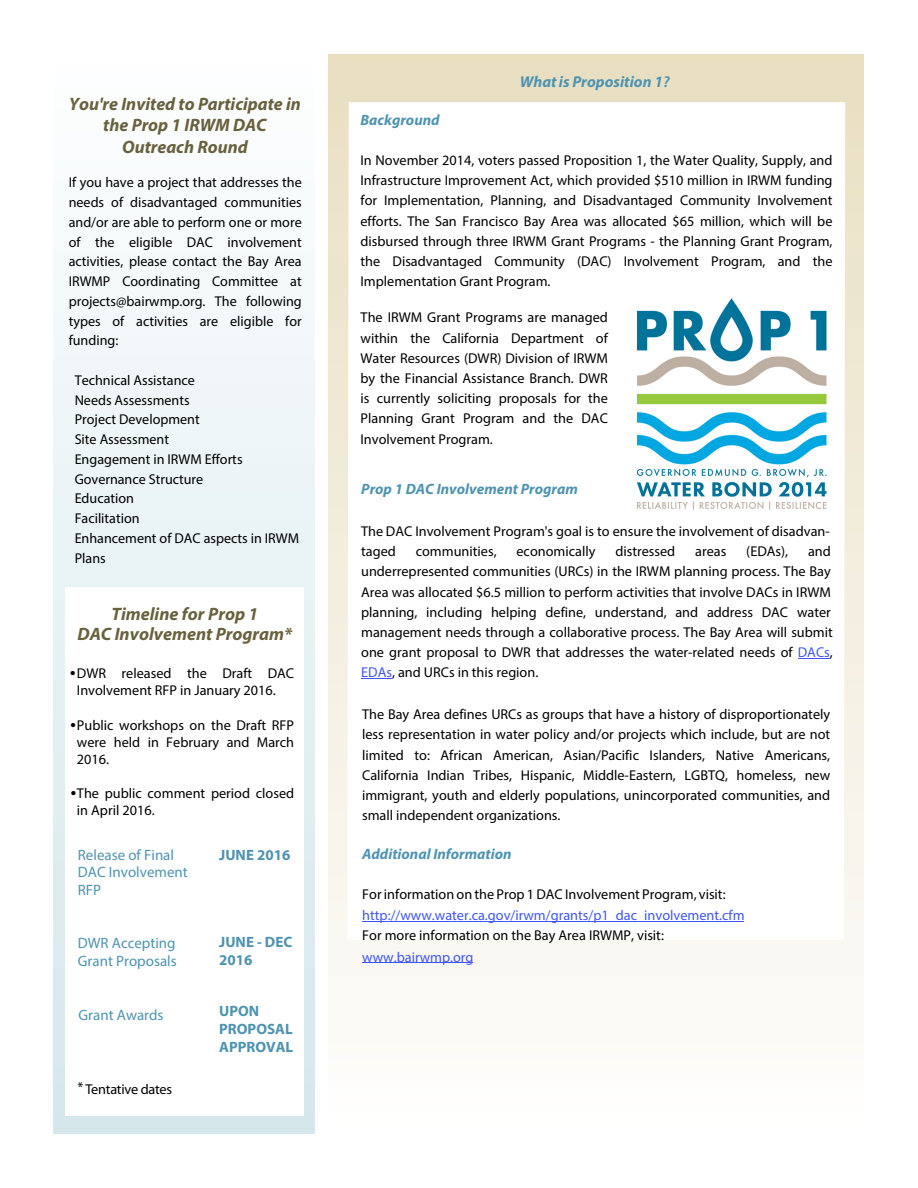
<style>
.page{position:relative;width:918px;height:1188px;background:#fff}
.page>*{position:absolute;margin:0;border:0;box-sizing:border-box;transform-origin:0 0}
.t1{font:italic 700 18px/21.6px "Myriad Pro";color:#68613e;text-align:center}
.t2{font:italic 700 15.75px "Myriad Pro";color:#4d93b2}
.t3{font:15px/17.4px "Myriad Pro";color:#4d93b2}
.t4{font:italic 700 15px "Myriad Pro";color:#4d93b2}
.t5{font:700 15px/18px "Myriad Pro";color:#4d93b2}
.t6{font:14.25px/19.8px "Myriad Pro";color:#000;text-align:justify}
.t7{font:14.25px "Myriad Pro";color:#4055ff}
.s1{font-weight:900;font-style:italic;font-size:15px}
.s2{font-weight:600}
.s3{color:#4055ff}
</style>
<div class="page">
<div style="left:54px;top:54px;width:261px;height:1080px;background:linear-gradient(to bottom,#fdfefe,#d5e7eb)"></div>
<div style="left:329px;top:54px;width:535px;height:1080px;background:linear-gradient(to bottom,#e8dfc2,#fefdfd)"></div>
<div style="left:65px;top:587px;width:239px;height:529px;background:#fff"></div>
<svg style="left:347px;top:102px;width:498px;height:838px"></svg>
<hr style="left:362px;top:679px;width:30px;height:1px;background:#4055ff">
<hr style="left:798px;top:658px;width:32px;height:1px;background:#4055ff">
<hr style="left:363px;top:963px;width:110px;height:1px;background:#4055ff">
<hr style="left:363px;top:921px;width:381px;height:1px;background:#4055ff">
<img style="left:628px;top:288px;width:207px;height:230px">
<p class="t1" style="left:69px;top:92px;width:233px">You're Invited to Participate in the Prop 1 IRWM DAC<br>Outreach Round</p>
<p class="t6" style="left:69px;top:173px;width:235px">If you have a project that addresses the needs of disadvantaged communities and/or are able to perform one or more of the eligible DAC involvement activities, please contact the Bay Area IRWMP Coordinating Committee at projects@bairwmp.org. The following types of activities are eligible for funding:</p>
<p class="t6" style="left:75px;top:370px;width:226px;text-align:left">Technical Assistance<br>Needs Assessments<br>Project Development<br>Site Assessment<br>Engagement in IRWM Efforts<br>Governance Structure<br>Education<br>Facilitation<br>Enhancement of DAC aspects in IRWM<br>Plans</p>
<p class="t1" style="left:78px;top:603px;width:216px;line-height:20.4px">Timeline for Prop 1<br>DAC Involvement Program*</p>
<p class="t6" style="left:77px;top:665px;width:219px;line-height:17.1px;text-indent:-7px"><span class="s1">•</span>DWR released the Draft DAC<br>Involvement RFP in January 2016.</p>
<p class="t6" style="left:77px;top:716px;width:219px;line-height:17.1px;text-indent:-6px"><span class="s1">•</span>Public workshops on the Draft RFP were held in February and March 2016.</p>
<p class="t6" style="left:77px;top:784px;width:219px;line-height:17.1px;text-indent:-6px"><span class="s1">•</span>The public comment period closed in April 2016.</p>
<p class="t3" style="left:78px;top:846px;width:111px">Release of Final<br>DAC Involvement<br>RFP</p>
<p class="t5" style="left:219px;top:845px;width:73px">JUNE 2016</p>
<p class="t3" style="left:78px;top:933px;width:100px;line-height:18px">DWR Accepting<br>Grant Proposals</p>
<p class="t5" style="left:219px;top:932px;width:75px">JUNE - DEC<br>2016</p>
<p class="t3" style="left:79px;top:1006px;width:87px">Grant Awards</p>
<p class="t5" style="left:219px;top:1002px;width:75px">UPON<br>PROPOSAL<br>APPROVAL</p>
<p class="t6" style="left:77px;top:1079px;width:96px">* Tentative dates</p>
<p class="t2" style="left:520px;top:71px;width:151px">What is Proposition 1<span class="s2">?</span></p>
<p class="t4" style="left:361px;top:110px;width:81px">Background</p>
<p class="t6" style="left:361px;top:150px;width:474px;line-height:20.2px">In November 2014, voters passed Proposition 1, the Water Quality, Supply, and Infrastructure Improvement Act, which provided $510 million in IRWM funding for Implementation, Planning, and Disadvantaged Community Involvement efforts. The San Francisco Bay Area was allocated $65 million, which will be disbursed through three IRWM Grant Programs - the Planning Grant Program, the Disadvantaged Community (DAC) Involvement Program, and the Implementation Grant Program.</p>
<p class="t6" style="left:361px;top:307px;width:249px;line-height:20.2px">The IRWM Grant Programs are managed within the California Department of Water Resources (DWR) Division of IRWM by the Financial Assistance Branch. DWR is currently soliciting proposals for the Planning Grant Program and the DAC Involvement Program.</p>
<p class="t4" style="left:361px;top:479px;width:218px">Prop 1 DAC Involvement Program</p>
<p class="t6" style="left:361px;top:521px;width:470px;line-height:20.2px">The DAC Involvement Program's goal is to ensure the involvement of disadvan&shy;taged</p>
<p class="t6" style="left:361px;top:541px;width:473px;text-align:left;text-indent:447px">and underrepresented communities (URCs) in the IRWM planning process. The Bay Area was allocated $6.5 million to perform activities that involve DACs in IRWM planning, including helping define, understand, and address DAC water management needs through a collaborative process. The Bay Area will submit one grant proposal to DWR that addresses the water-related needs of <span class="s3">DACs</span>, <span class="s3">EDAs</span>, and URCs in this region.</p>
<p class="t6" style="left:416px;top:541px;width:82px">communities,</p>
<p class="t6" style="left:517px;top:541px;width:80px">economically</p>
<p class="t6" style="left:615px;top:541px;width:61px">distressed</p>
<p class="t6" style="left:695px;top:541px;width:33px">areas</p>
<p class="t6" style="left:746px;top:541px;width:43px">(EDAs),</p>
<p class="t6" style="left:362px;top:704px;width:470px">The Bay Area defines URCs as groups that have a history of disproportionately less representation in water policy and/or projects which include, but are not limited to: African American, Asian/Pacific Islanders, Native Americans, California Indian Tribes, Hispanic, Middle-Eastern, LGBTQ, homeless, new immigrant, youth and elderly populations, unincorporated communities, and small independent organizations.</p>
<p class="t4" style="left:362px;top:845px;width:151px">Additional Information</p>
<p class="t6" style="left:362px;top:885px;width:365px">For information on the Prop 1 DAC Involvement Program, visit:</p>
<p class="t7" style="left:362px;top:906px;width:384px">http://www.water.ca.gov/irwm/grants/p1_dac_involvement.cfm</p>
<p class="t6" style="left:362px;top:926px;width:303px">For more information on the Bay Area IRWMP, visit:</p>
<p class="t7" style="left:362px;top:948px;width:113px">www.bairwmp.org</p>
</div>
